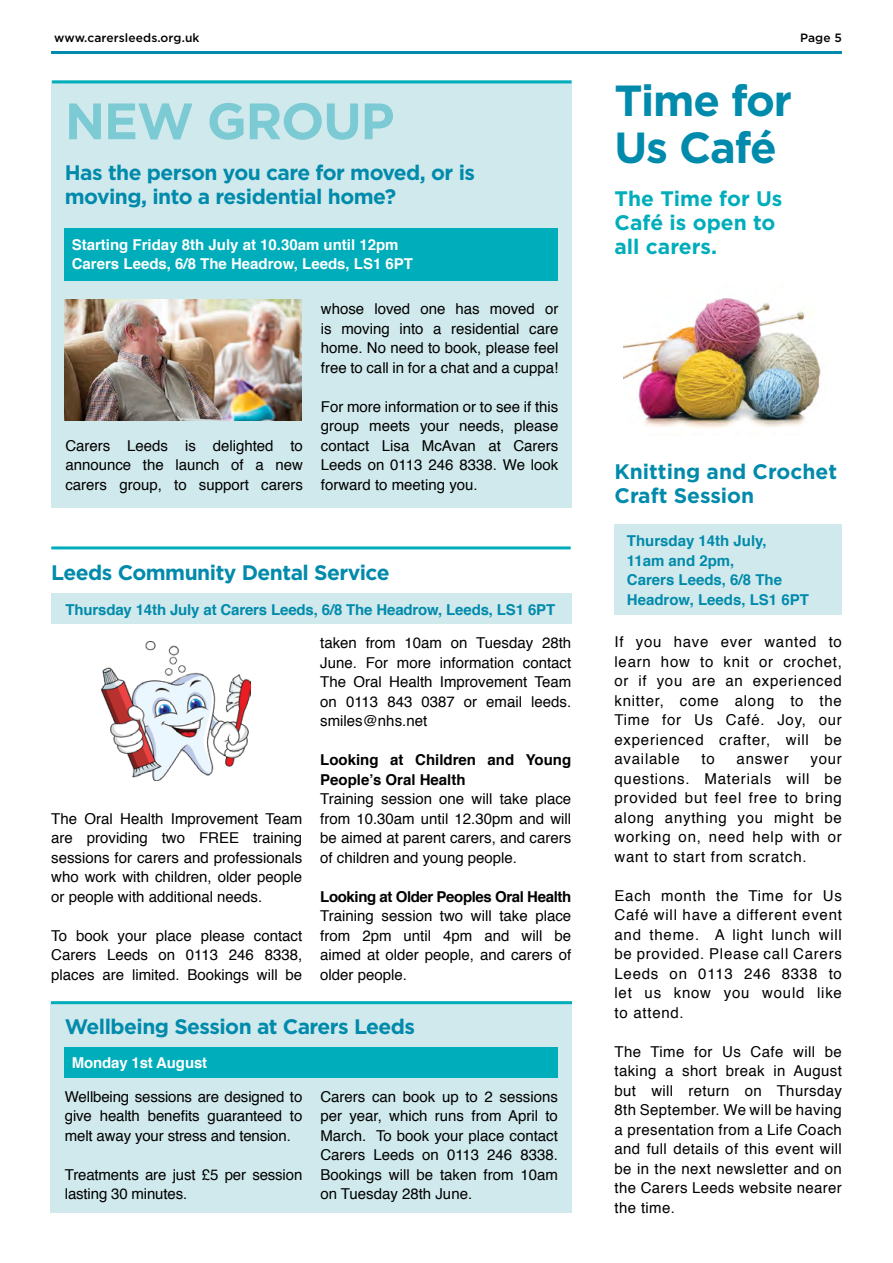
<style>
.page{position:relative;width:893px;height:1263px;background:#fff}
.page>*{position:absolute;margin:0;border:0;box-sizing:border-box;transform-origin:0 0}
.t1{font:700 51px "Gotham";letter-spacing:-.025em;color:#7ccad3}
.t2{font:700 43.5px/46.5px "Gotham";letter-spacing:-.025em;color:#008aab}
.t3{font:700 21px/24px "Gotham";letter-spacing:-.025em;color:#008aab}
.t4{font:700 21px/24px "Gotham";color:#00adbb}
.t5{font:700 21px/24px "Gotham";color:#008aab}
.t6{font:15px/19.5px "Helvetica";color:#000;text-align:justify}
.t7{font:700 15px/19.5px "Helvetica";color:#008aab}
.t8{font:700 15px/19.5px "Helvetica";color:#fff}
.t9{font:700 15px/19.5px "Helvetica";color:#000}
.t10{font:700 15px "Helvetica";letter-spacing:-.025em;color:#000}
.t11{font:500 12px "Gotham";letter-spacing:.01em;color:#000}
</style>
<div class="page">
<hr style="left:51px;top:51px;width:791px;height:3px;background:#008aab">
<hr style="left:51px;top:546px;width:520px;height:3px;background:#00adbb">
<img style="left:102px;top:641px;width:148px;height:139px">
<div style="left:51px;top:593px;width:521px;height:31px;background:#d0e9ec"></div>
<div style="left:51px;top:80px;width:520px;height:428px;background:#d0e9ec"></div>
<hr style="left:52px;top:80px;width:519px;height:3px;background:#00adbb">
<div style="left:65px;top:228px;width:493px;height:52px;background:#00adbb"></div>
<img style="left:623px;top:298px;width:198px;height:130px">
<img style="left:65px;top:300px;width:237px;height:120px">
<div style="left:614px;top:524px;width:228px;height:91px;background:#d0e9ec"></div>
<div style="left:51px;top:1003px;width:521px;height:210px;background:#d0e9ec"></div>
<hr style="left:51px;top:1001px;width:521px;height:3px;background:#00adbb">
<div style="left:65px;top:1047px;width:493px;height:31px;background:#00adbb"></div>
<p class="t11" style="left:54px;top:31px;width:147px">www.carersleeds.org.uk</p>
<p class="t11" style="left:800px;top:31px;width:43px">Page 5</p>
<h1 class="t1" style="left:65px;top:92px;width:331px">NEW GROUP</h1>
<h3 class="t3" style="left:65px;top:160px;width:412px">Has the person you care for moved, or is moving, into a residential home?</h3>
<p class="t8" style="left:72px;top:235px;width:343px">Starting Friday 8th July at 10.30am until 12pm<br>Carers Leeds, 6/8 The Headrow, Leeds, LS1 6PT</p>
<p class="t6" style="left:65px;top:436px;width:239px">Carers Leeds is delighted to announce the launch of a new carers group, to support carers</p>
<p class="t6" style="left:321px;top:300px;width:239px">whose loved one has moved or is moving into a residential care home. No need to book, please feel free to call in for a chat and a cuppa!</p>
<p class="t6" style="left:321px;top:397px;width:239px">For more information or to see if this group meets your needs, please contact Lisa McAvan at Carers Leeds on 0113 246 8338. We look forward to meeting you.</p>
<h3 class="t3" style="left:51px;top:560px;width:340px">Leeds Community Dental Service</h3>
<p class="t7" style="left:65px;top:600px;width:491px">Thursday 14th July at Carers Leeds, 6/8 The Headrow, Leeds, LS1 6PT</p>
<p class="t6" style="left:51px;top:809px;width:252px">The Oral Health Improvement Team are providing two FREE training sessions for carers and professionals who work with children, older people or people with additional needs.</p>
<p class="t6" style="left:51px;top:926px;width:252px">To book your place please contact Carers Leeds on 0113 246 8338, places are limited. Bookings will be</p>
<p class="t6" style="left:320px;top:634px;width:252px">taken from 10am on Tuesday 28th June. For more information contact The Oral Health Improvement Team on 0113 843 0387 or email leeds. smiles@nhs.net</p>
<p class="t9" style="left:320px;top:750px;width:252px">Looking at Children and Young<br>People’s Oral Health</p>
<p class="t6" style="left:320px;top:790px;width:252px">Training session one will take place from 10.30am until 12.30pm and will be aimed at parent carers, and carers of children and young people.</p>
<p class="t10" style="left:320px;top:884px;width:252px">Looking at Older Peoples Oral Health</p>
<p class="t6" style="left:320px;top:907px;width:252px">Training session two will take place from 2pm until 4pm and will be aimed at older people, and carers of older people.</p>
<h3 class="t3" style="left:65px;top:1014px;width:352px">Wellbeing Session at Carers Leeds</h3>
<p class="t8" style="left:72px;top:1053px;width:137px">Monday 1st August</p>
<p class="t6" style="left:65px;top:1087px;width:239px">Wellbeing sessions are designed to give health benefits guaranteed to melt away your stress and tension.</p>
<p class="t6" style="left:65px;top:1165px;width:239px">Treatments are just £5 per session lasting 30 minutes.</p>
<p class="t6" style="left:320px;top:1087px;width:239px">Carers can book up to 2 sessions per year, which runs from April to March. To book your place contact Carers Leeds on 0113 246 8338.<br>Bookings will be taken from 10am on Tuesday 28th June.</p>
<h2 class="t2" style="left:614px;top:77px;width:179px">Time for<br>Us Café</h2>
<h3 class="t4" style="left:614px;top:186px;width:169px">The Time for Us<br>Café is open to all carers.</h3>
<h3 class="t5" style="left:614px;top:459px;width:224px">Knitting and Crochet<br>Craft Session</h3>
<p class="t7" style="left:627px;top:532px;width:184px">Thursday 14th July,<br>11am and 2pm,<br>Carers Leeds, 6/8 The<br>Headrow, Leeds, LS1 6PT</p>
<p class="t6" style="left:614px;top:633px;width:229px">If you have ever wanted to learn how to knit or crochet, or if you are an experienced knitter, come along to the Time for Us Café. Joy, our experienced crafter, will be available</p>
<p class="t6" style="left:701px;top:750px;width:15px">to</p>
<p class="t6" style="left:737px;top:750px;width:54px">answer</p>
<p class="t6" style="left:614px;top:750px;width:229px;text-indent:196px">your questions. Materials will be provided but feel free to bring along anything you might be working on, need help with or want to start from scratch.</p>
<p class="t6" style="left:614px;top:886px;width:229px">Each month the Time for Us Café will have a different event and theme. A light lunch will be provided. Please call Carers Leeds on 0113 246 8338 to let us know you would like to attend.</p>
<p class="t6" style="left:614px;top:1042px;width:229px">The Time for Us Cafe will be taking a short break in August but will return on Thursday 8th September. We will be having a presentation from a Life Coach and full details of this event will be in the next newsletter and on the Carers Leeds website nearer the time.</p>
</div>
